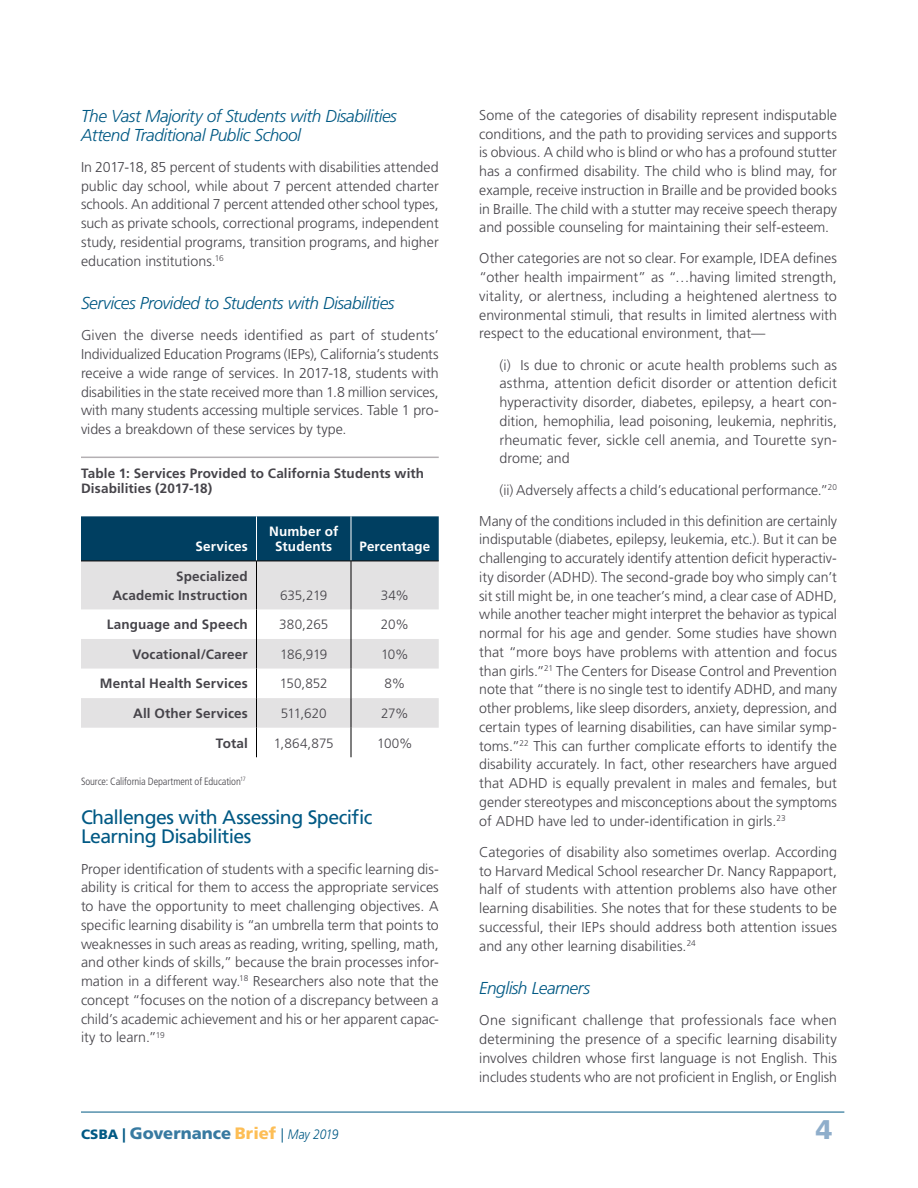
<style>
.page{position:relative;width:918px;height:1188px;background:#fff}
.page>*{position:absolute;margin:0;border:0;box-sizing:border-box;transform-origin:0 0}
.t1{font:900 27px "Frutiger LT Std";color:#8faecb}
.t2{font:19.5px/19.2px "Frutiger LT Std";letter-spacing:-.03em;color:#005984}
.t3{font:italic 300 17.25px/18.8px "Frutiger LT Std";letter-spacing:-.03em;color:#005984}
.t4{font:900 16.5px "Frutiger LT Std";letter-spacing:.005em;color:#387aa1}
.t5{font:300 14.25px/18.8px "Frutiger LT Std";color:#46444a;text-align:justify}
.t6{font:700 13.5px/15px "Frutiger LT Std";letter-spacing:.01em;color:#46444a}
.t7{font:300 13.5px "Frutiger LT Std";letter-spacing:-.015em;color:#46444a}
.t8{font:700 13.5px/15px "Frutiger LT Std";letter-spacing:.01em;color:#fff;text-align:center}
.t9{font:300 condensed 10.5px "Frutiger LT Std";letter-spacing:-.01em;color:#46444a}
.s1{font-size:13.5px;color:#005984}
.s2{font-size:14.25px;color:#005984}
.s3{color:#fdbe56}
.s4{font-weight:300;font-size:14.25px;color:#005984}
.s5{font-weight:300;font-style:italic;font-size:13.65px;color:#005984}
</style>
<div class="page">
<hr style="left:81px;top:1112px;width:763px;height:1px;background:#005984">
<hr style="left:81px;top:457px;width:358px;height:1px;background:#b4b0b3">
<div style="left:81px;top:516px;width:358px;height:45px;background:#003f61"></div>
<svg style="left:81px;top:562px;width:358px;height:166px;fill:#e3e2e3"></svg>
<hr style="left:256px;top:516px;width:1px;height:45px;background:#fff">
<hr style="left:351px;top:516px;width:1px;height:45px;background:#fff">
<hr style="left:256px;top:561px;width:1px;height:48px;background:#000">
<hr style="left:351px;top:561px;width:1px;height:48px;background:#000">
<hr style="left:256px;top:609px;width:1px;height:30px;background:#000">
<hr style="left:351px;top:609px;width:1px;height:30px;background:#000">
<hr style="left:256px;top:639px;width:1px;height:30px;background:#000">
<hr style="left:351px;top:639px;width:1px;height:30px;background:#000">
<svg style="left:256px;top:669px;width:1px;height:29px"></svg>
<svg style="left:351px;top:669px;width:1px;height:29px"></svg>
<hr style="left:256px;top:698px;width:1px;height:30px;background:#000">
<hr style="left:351px;top:698px;width:1px;height:30px;background:#000">
<svg style="left:256px;top:728px;width:1px;height:29px"></svg>
<svg style="left:351px;top:728px;width:1px;height:29px"></svg>
<hr style="left:81px;top:561px;width:175px;height:1px;background:#000">
<hr style="left:256px;top:561px;width:95px;height:1px;background:#000">
<hr style="left:351px;top:561px;width:88px;height:1px;background:#000">
<p class="t3" style="left:81px;top:107px;width:317px">The Vast Majority of Students with Disabilities<br>Attend Traditional Public School</p>
<p class="t5" style="left:81px;top:158px;width:359px">In 2017-18, 85 percent of students with disabilities attended public day school, while about 7 percent attended charter schools. An additional 7 percent attended other school types, such as private schools, correctional programs, independent study, residential programs, transition programs, and higher education institutions.<sup>16</sup></p>
<p class="t3" style="left:81px;top:294px;width:315px">Services Provided to Students with Disabilities</p>
<p class="t5" style="left:81px;top:326px;width:359px">Given the diverse needs identified as part of students’ Individualized Education Programs (IEPs), California’s students receive a wide range of services. In 2017-18, students with disabilities in the state received more than 1.8 million services, with many students accessing multiple services. Table 1 pro&shy;vides a breakdown of these services by type.</p>
<p class="t6" style="left:81px;top:466px;width:345px">Table 1: Services Provided to California Students with<br>Disabilities (2017-18)</p>
<p class="t8" style="left:196px;top:539px;width:54px">Services</p>
<p class="t6" style="left:113px;top:567px;width:137px;line-height:18.8px;text-align:right">Specialized<br>Academic Instruction</p>
<p class="t8" style="left:269px;top:524px;width:71px">Number of<br>Students</p>
<p class="t8" style="left:360px;top:539px;width:72px">Percentage</p>
<p class="t7" style="left:280px;top:587px;width:49px">635,219</p>
<p class="t7" style="left:381px;top:587px;width:30px">34%</p>
<p class="t6" style="left:107px;top:617px;width:143px">Language and Speech</p>
<p class="t7" style="left:279px;top:617px;width:50px">380,265</p>
<p class="t7" style="left:381px;top:617px;width:30px">20%</p>
<p class="t6" style="left:132px;top:647px;width:117px">Vocational/Career</p>
<p class="t7" style="left:280px;top:647px;width:49px">186,919</p>
<p class="t7" style="left:381px;top:647px;width:29px">10%</p>
<p class="t6" style="left:100px;top:676px;width:150px">Mental Health Services</p>
<p class="t7" style="left:280px;top:676px;width:49px">150,852</p>
<p class="t7" style="left:385px;top:676px;width:22px">8%</p>
<p class="t6" style="left:133px;top:706px;width:116px">All Other Services</p>
<p class="t7" style="left:281px;top:706px;width:47px">511,620</p>
<p class="t7" style="left:381px;top:706px;width:29px">27%</p>
<p class="t6" style="left:216px;top:735px;width:33px">Total</p>
<p class="t7" style="left:274px;top:735px;width:62px">1,864,875</p>
<p class="t7" style="left:377px;top:735px;width:37px">100%</p>
<p class="t9" style="left:81px;top:775px;width:166px">Source: California Department of Education<sup>17</sup></p>
<h2 class="t2" style="left:81px;top:808px;width:293px">Challenges with Assessing Specific<br>Learning Disabilities</h2>
<p class="t5" style="left:81px;top:860px;width:359px">Proper identification of students with a specific learning dis&shy;ability is critical for them to access the appropriate services to have the opportunity to meet challenging objectives. A specific learning disability is “an umbrella term that points to weaknesses in such areas as reading, writing, spelling, math, and other kinds of skills,” because the brain processes infor&shy;mation in a different way.<sup>18</sup> Researchers also note that the concept “focuses on the notion of a discrepancy between a child’s academic achievement and his or her apparent capac&shy;ity to learn.”<sup>19</sup></p>
<p class="t5" style="left:479px;top:106px;width:359px">Some of the categories of disability represent indisputable conditions, and the path to providing services and supports is obvious. A child who is blind or who has a profound stutter has a confirmed disability. The child who is blind may, for example, receive instruction in Braille and be provided books in Braille. The child with a stutter may receive speech therapy and possible counseling for maintaining their self-esteem.</p>
<p class="t5" style="left:479px;top:249px;width:359px">Other categories are not so clear. For example, IDEA defines “other health impairment” as “…having limited strength, vitality, or alertness, including a heightened alertness to environmental stimuli, that results in limited alertness with respect to the educational environment, that—</p>
<p class="t5" style="left:500px;top:356px;width:339px">(i) Is due to chronic or acute health problems such as asthma, attention deficit disorder or attention deficit hyperactivity disorder, diabetes, epilepsy, a heart con&shy;dition, hemophilia, lead poisoning, leukemia, nephritis, rheumatic fever, sickle cell anemia, and Tourette syn&shy;drome; and</p>
<p class="t5" style="left:479px;top:474px;width:359px;line-height:31.2px;text-align:right">(ii) Adversely affects a child’s educational performance.”<sup>20<br></sup>Many of the conditions included in this definition are certainly</p>
<p class="t5" style="left:479px;top:530px;width:359px">indisputable (diabetes, epilepsy, leukemia, etc.). But it can be challenging to accurately identify attention deficit hyperactiv&shy;ity disorder (ADHD). The second-grade boy who simply can’t sit still might be, in one teacher’s mind, a clear case of ADHD, while another teacher might interpret the behavior as typical normal for his age and gender. Some studies have shown that “more boys have problems with attention and focus than girls.”<sup>21</sup> The Centers for Disease Control and Prevention note that “there is no single test to identify ADHD, and many other problems, like sleep disorders, anxiety, depression, and certain types of learning disabilities, can have similar symp&shy;toms.”<sup>22</sup> This can further complicate efforts to identify the disability accurately. In fact, other researchers have argued that ADHD is equally prevalent in males and females, but gender stereotypes and misconceptions about the symptoms of ADHD have led to under-identification in girls.<sup>23</sup></p>
<p class="t5" style="left:479px;top:843px;width:359px">Categories of disability also sometimes overlap. According to Harvard Medical School researcher Dr. Nancy Rappaport, half of students with attention problems also have other learning disabilities. She notes that for these students to be successful, their IEPs should address both attention issues and any other learning disabilities.<sup>24</sup></p>
<p class="t3" style="left:479px;top:979px;width:112px">English Learners</p>
<p class="t5" style="left:479px;top:1011px;width:359px">One significant challenge that professionals face when determining the presence of a specific learning disability involves children whose first language is not English. This includes students who are not proficient in English, or English</p>
<p class="t4" style="left:81px;top:1124px;width:259px"><span class="s1">CSBA</span> <span class="s2">|</span> Governance <span class="s3">Brief</span> <span class="s4">|</span> <span class="s5">May 2019</span></p>
<h1 class="t1" style="left:816px;top:1113px;width:18px">4</h1>
</div>
